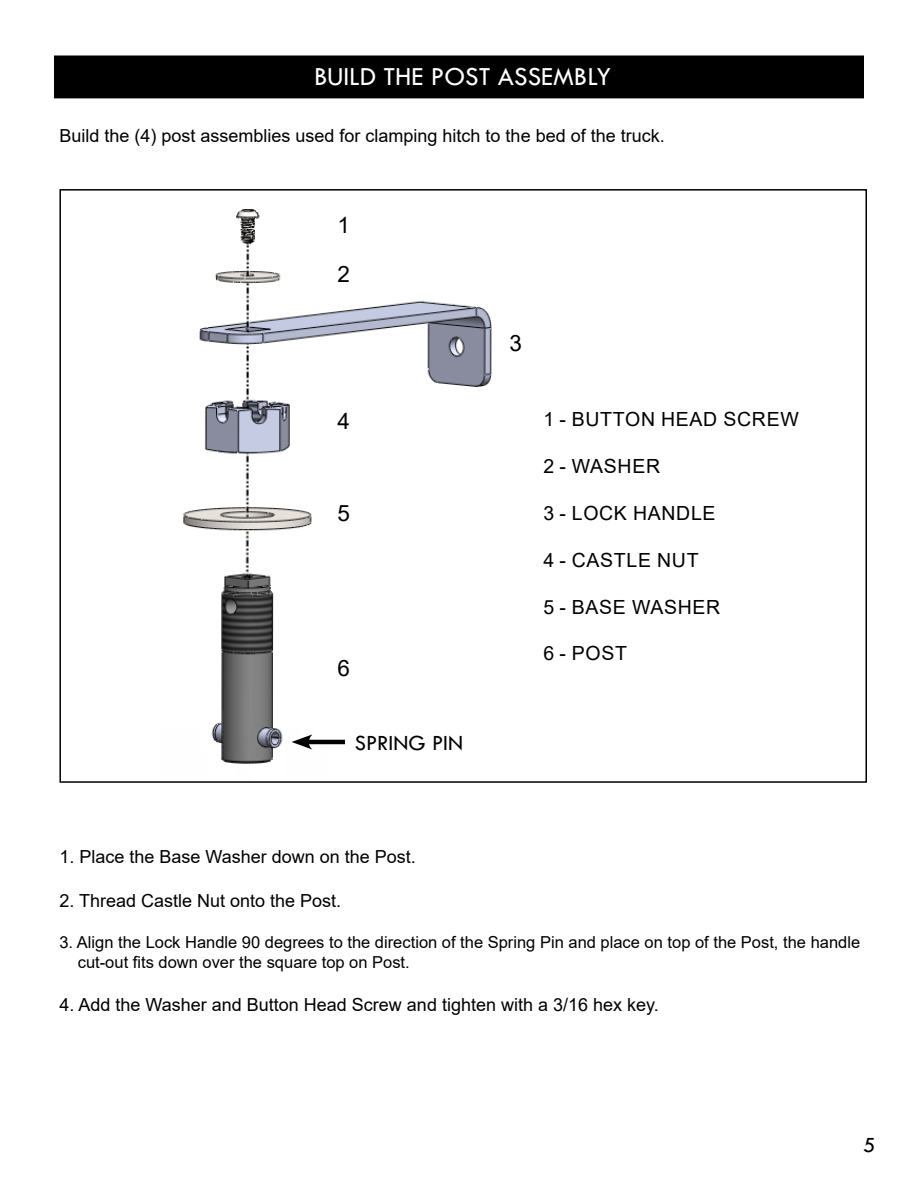
<style>
.page{position:relative;width:918px;height:1188px;background:#fff}
.page>*{position:absolute;margin:0;border:0;box-sizing:border-box;transform-origin:0 0}
.t1{font:27px "Tw Cen";color:#fff}
.t2{font:22.5px "Tw Cen";color:#000}
.t3{font:22.5px/49.1px "Arial";color:#000}
.t4{font:19.5px "Arial";letter-spacing:.035em;color:#000}
.t5{font:18px "Arial";color:#000}
.t6{font:16.5px/19.8px "Arial";color:#000}
</style>
<div class="page">
<div style="left:55px;top:56px;width:808px;height:42px;background:#000"></div>
<img style="left:183px;top:209px;width:309px;height:555px">
<hr style="left:304px;top:740px;width:41px;height:4px;background:#000">
<svg style="left:292px;top:734px;width:20px;height:16px"></svg>
<h1 class="t1" style="left:314px;top:60px;width:299px">BUILD THE POST ASSEMBLY</h1>
<p class="t5" style="left:59px;top:124px;width:607px">Build the (4) post assemblies used for clamping hitch to the bed of the truck.</p>
<p class="t3" style="left:338px;top:200px;width:14px">1<br>2</p>
<p class="t3" style="left:338px;top:396px;width:14px">4</p>
<p class="t3" style="left:338px;top:489px;width:14px">5</p>
<p class="t3" style="left:338px;top:644px;width:14px">6</p>
<p class="t2" style="left:355px;top:729px;width:110px">SPRING PIN</p>
<p class="t3" style="left:509px;top:319px;width:14px">3</p>
<p class="t4" style="left:543px;top:406px;width:257px">1 - BUTTON HEAD SCREW</p>
<p class="t4" style="left:543px;top:453px;width:118px">2 - WASHER</p>
<p class="t4" style="left:543px;top:500px;width:174px">3 - LOCK HANDLE</p>
<p class="t4" style="left:543px;top:547px;width:157px">4 - CASTLE NUT</p>
<p class="t4" style="left:543px;top:593px;width:178px">5 - BASE WASHER</p>
<p class="t4" style="left:543px;top:640px;width:85px">6 - POST</p>
<p class="t5" style="left:59px;top:845px;width:358px">1. Place the Base Washer down on the Post.</p>
<p class="t5" style="left:59px;top:888px;width:283px">2. Thread Castle Nut onto the Post.</p>
<p class="t6" style="left:78px;top:932px;width:784px;text-indent:-18px">3. Align the Lock Handle 90 degrees to the direction of the Spring Pin and place on top of the Post, the handle cut-out fits down over the square top on Post.</p>
<p class="t5" style="left:59px;top:992px;width:601px">4. Add the Washer and Button Head Screw and tighten with a 3/16 hex key.</p>
<p class="t2" style="left:863px;top:1131px;width:14px">5</p>
</div>
